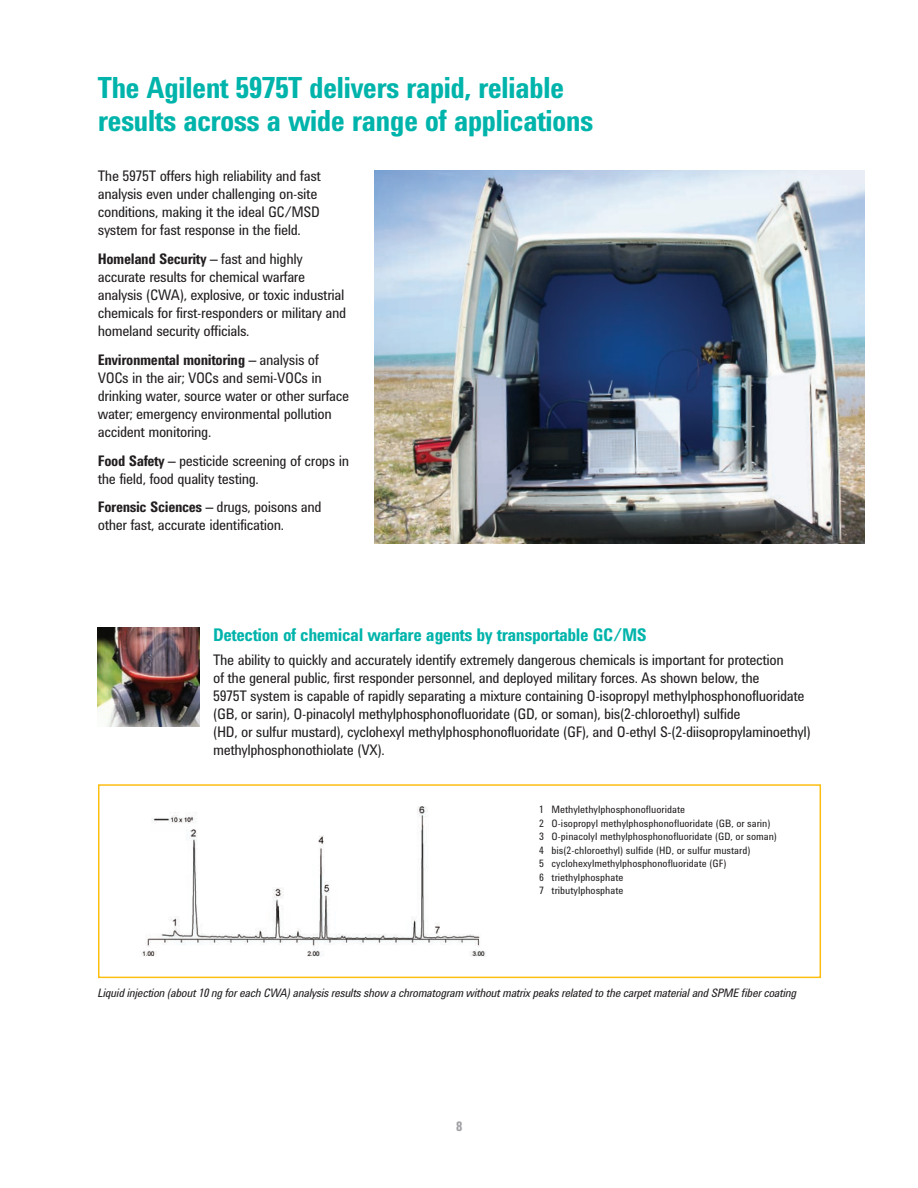
<style>
.page{position:relative;width:918px;height:1188px;background:#fff}
.page>*{position:absolute;margin:0;border:0;box-sizing:border-box;transform-origin:0 0}
.t1{font:700 30px/33px "Agilent Condensed CFF";letter-spacing:-.025em;color:#00b4ab}
.t2{font:700 18px "Agilent Condensed CFF";letter-spacing:-.025em;color:#00b4ab}
.t3{font:15px/18px "Agilent Condensed CFF";letter-spacing:-.025em;color:#231f20}
.t4{font:700 13.5px "Agilent Condensed CFF";color:#a1a1a5}
.t5{font:italic 12px "Agilent Condensed CFF";letter-spacing:-.025em;color:#231f20}
.t6{font:10.5px/13.5px "Agilent Condensed CFF";color:#231f20}
.s1{font-weight:700}
</style>
<div class="page">
<img style="left:375px;top:171px;width:489px;height:372px">
<img style="left:141px;top:806px;width:345px;height:151px">
<div style="left:98px;top:784px;width:723px;height:194px;border:2px solid #fdbe12"></div>
<img style="left:98px;top:628px;width:102px;height:98px">
<h1 class="t1" style="left:98px;top:73px;width:497px">The Agilent 5975T delivers rapid, reliable results across a wide range of applications</h1>
<p class="t3" style="left:98px;top:168px;width:225px">The 5975T offers high reliability and fast analysis even under challenging on-site conditions, making it the ideal GC/MSD system for fast response in the field.</p>
<p class="t3" style="left:98px;top:251px;width:250px"><span class="s1">Homeland Security –</span> fast and highly accurate results for chemical warfare analysis (CWA), explosive, or toxic industrial chemicals for first-responders or military and homeland security officials.</p>
<p class="t3" style="left:98px;top:352px;width:253px"><span class="s1">Environmental monitoring –</span> analysis of VOCs in the air; VOCs and semi-VOCs in drinking water, source water or other surface water; emergency environmental pollution accident monitoring.</p>
<p class="t3" style="left:98px;top:452px;width:253px"><span class="s1">Food Safety –</span> pesticide screening of crops in the field, food quality testing.</p>
<p class="t3" style="left:98px;top:499px;width:225px"><span class="s1">Forensic Sciences –</span> drugs, poisons and other fast, accurate identification.</p>
<p class="t2" style="left:213px;top:628px;width:435px">Detection of chemical warfare agents by transportable GC/MS</p>
<p class="t3" style="left:213px;top:652px;width:599px">The ability to quickly and accurately identify extremely dangerous chemicals is important for protection<br>of the general public, first responder personnel, and deployed military forces. As shown below, the<br>5975T system is capable of rapidly separating a mixture containing O-isopropyl methylphosphonofluoridate (GB, or sarin), O-pinacolyl methylphosphonofluoridate (GD, or soman), bis(2-chloroethyl) sulfide<br>(HD, or sulfur mustard), cyclohexyl methylphosphonofluoridate (GF), and O-ethyl S-(2-diisopropylaminoethyl) methylphosphonothiolate (VX).</p>
<p class="t6" style="left:539px;top:804px;width:239px">1 Methylethylphosphonofluoridate<br>2 O-isopropyl methylphosphonofluoridate (GB, or sarin)<br>3 O-pinacolyl methylphosphonofluoridate (GD, or soman)<br>4 bis(2-chloroethyl) sulfide (HD, or sulfur mustard)<br>5 cyclohexylmethylphosphonofluoridate (GF)<br>6 triethylphosphate<br>7 tributylphosphate</p>
<p class="t5" style="left:98px;top:989px;width:700px">Liquid injection (about 10 ng for each CWA) analysis results show a chromatogram without matrix peaks related to the carpet material and SPME fiber coating</p>
<p class="t4" style="left:456px;top:1121px;width:8px">8</p>
</div>
